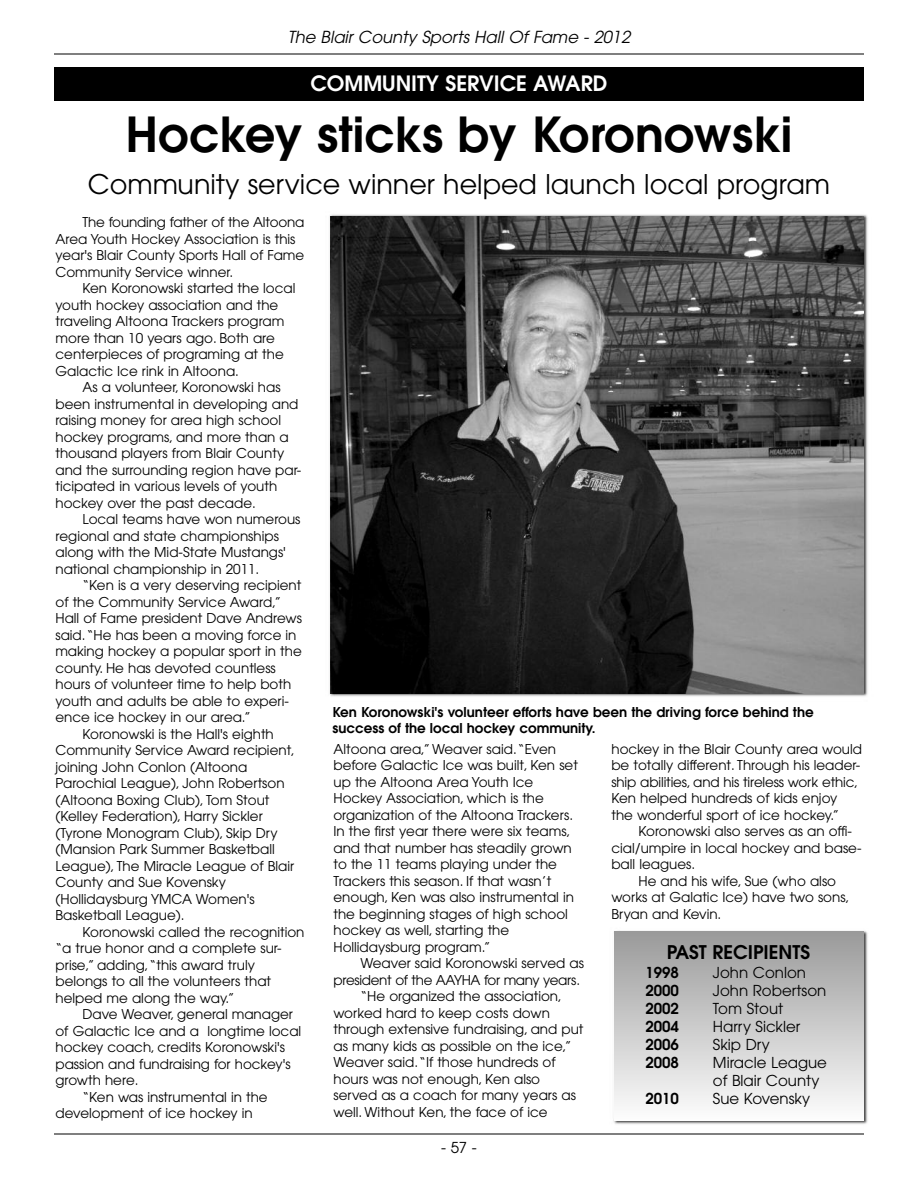
<style>
.page{position:relative;width:918px;height:1188px;background:#fff}
.page>*{position:absolute;margin:0;border:0;box-sizing:border-box;transform-origin:0 0}
.t1{font:600 48px "Avant Garde";color:#000}
.t2{font:27px "Avant Garde";color:#000}
.t3{font:600 21px "Avant Garde";color:#fff}
.t4{font:600 18.75px "Avant Garde";color:#000}
.t5{font:italic 16.5px "Avant Garde";color:#000}
.t6{font:15px/18px "Avant Garde";color:#000}
.t7{font:600 15px "Avant Garde";color:#000}
.t8{font:13.5px/16.5px "Avant Garde";color:#000}
.t9{font:600 13.5px/16.2px "Avant Garde";color:#000}
.t10{font:13.5px "Avant Garde";letter-spacing:-.02em;color:#000}
</style>
<div class="page">
<hr style="left:54px;top:54px;width:810px;height:1px;background:#000">
<hr style="left:54px;top:1134px;width:810px;height:1px;background:#000">
<img style="left:329px;top:214px;width:539px;height:483px">
<img style="left:331px;top:216px;width:533px;height:477px">
<div style="left:54px;top:68px;width:810px;height:33px;background:#000"></div>
<img style="left:613px;top:930px;width:255px;height:194px">
<div style="left:614px;top:932px;width:250px;height:188px;background:linear-gradient(to bottom,#9a9a9a,#fcfcfc)"></div>
<p class="t5" style="left:288px;top:30px;width:344px">The Blair County Sports Hall Of Fame - 2012</p>
<h3 class="t3" style="left:310px;top:76px;width:299px">COMMUNITY SERVICE AWARD</h3>
<h1 class="t1" style="left:126px;top:116px;width:668px">Hockey sticks by Koronowski</h1>
<h2 class="t2" style="left:88px;top:174px;width:744px">Community service winner helped launch local program</h2>
<p class="t8" style="left:55px;top:216px;width:251px;text-indent:27px">The founding father of the Altoona Area Youth Hockey Association is this year's Blair County Sports Hall of Fame Community Service winner.</p>
<p class="t8" style="left:55px;top:282px;width:241px;text-indent:27px">Ken Koronowski started the local youth hockey association and the traveling Altoona Trackers program more than 10 years ago. Both are centerpieces of programing at the<br>Galactic Ice rink in Altoona.</p>
<p class="t8" style="left:55px;top:381px;width:247px;text-indent:27px">As a volunteer, Koronowski has been instrumental in developing and raising money for area high school hockey programs, and more than a thousand players from Blair County and the surrounding region have par&shy;ticipated in various levels of youth hockey over the past decade.</p>
<p class="t8" style="left:55px;top:513px;width:246px;text-indent:27px">Local teams have won numerous regional and state championships along with the Mid-State Mustangs' national championship in 2011.</p>
<p class="t8" style="left:82px;top:579px;width:220px">“Ken is a very deserving recipient</p>
<p class="t8" style="left:55px;top:595px;width:227px">of the Community Service Award,”</p>
<p class="t8" style="left:55px;top:612px;width:248px">Hall of Fame president Dave Andrews</p>
<p class="t8" style="left:55px;top:628px;width:243px">said.“He has been a moving force in</p>
<p class="t8" style="left:55px;top:645px;width:248px">making hockey a popular sport in the</p>
<p class="t8" style="left:55px;top:661px;width:222px">county. He has devoted countless</p>
<p class="t8" style="left:55px;top:678px;width:237px">hours of volunteer time to help both</p>
<p class="t8" style="left:55px;top:694px;width:235px">youth and adults be able to experi-</p>
<p class="t8" style="left:55px;top:711px;width:197px">ence ice hockey in our area.”</p>
<p class="t8" style="left:82px;top:727px;width:193px">Koronowski is the Hall's eighth</p>
<p class="t8" style="left:55px;top:744px;width:241px">Community Service Award recipient,</p>
<p class="t8" style="left:55px;top:760px;width:193px">joining John Conlon (Altoona</p>
<p class="t8" style="left:55px;top:777px;width:231px">Parochial League), John Robertson</p>
<p class="t8" style="left:55px;top:793px;width:215px">(Altoona Boxing Club), Tom Stout</p>
<p class="t8" style="left:55px;top:810px;width:209px">(Kelley Federation), Harry Sickler</p>
<p class="t8" style="left:55px;top:826px;width:224px">(Tyrone Monogram Club), Skip Dry</p>
<p class="t8" style="left:55px;top:843px;width:221px">(Mansion Park Summer Basketball</p>
<p class="t8" style="left:55px;top:859px;width:240px">League), The Miracle League of Blair</p>
<p class="t8" style="left:55px;top:876px;width:172px">County and Sue Kovensky</p>
<p class="t8" style="left:55px;top:892px;width:201px">(Hollidaysburg YMCA Women's</p>
<p class="t8" style="left:55px;top:909px;width:131px">Basketball League).</p>
<p class="t8" style="left:82px;top:925px;width:224px">Koronowski called the recognition</p>
<p class="t8" style="left:55px;top:942px;width:228px">“a true honor and a complete sur-</p>
<p class="t8" style="left:55px;top:958px;width:201px">prise,” adding,“this award truly</p>
<p class="t8" style="left:55px;top:975px;width:217px">belongs to all the volunteers that</p>
<p class="t8" style="left:55px;top:991px;width:180px">helped me along the way.”</p>
<p class="t8" style="left:82px;top:1008px;width:212px">Dave Weaver, general manager</p>
<p class="t8" style="left:55px;top:1024px;width:247px">of Galactic Ice and a longtime local</p>
<p class="t8" style="left:55px;top:1041px;width:231px">hockey coach, credits Koronowski's</p>
<p class="t8" style="left:55px;top:1057px;width:237px">passion and fundraising for hockey's</p>
<p class="t8" style="left:55px;top:1074px;width:85px">growth here.</p>
<p class="t8" style="left:82px;top:1090px;width:187px">“Ken was instrumental in the</p>
<p class="t8" style="left:55px;top:1107px;width:199px">development of ice hockey in</p>
<p class="t9" style="left:332px;top:705px;width:483px">Ken Koronowski's volunteer efforts have been the driving force behind the success of the local hockey community.</p>
<p class="t8" style="left:333px;top:742px;width:246px">Altoona area,” Weaver said.“Even before Galactic Ice was built, Ken set up the Altoona Area Youth Ice Hockey Association, which is the organization of the Altoona Trackers.<br>In the first year there were six teams, and that number has steadily grown to the 11 teams playing under the Trackers this season. If that wasn’t enough, Ken was also instrumental in the beginning stages of high school hockey as well, starting the Hollidaysburg program.”</p>
<p class="t8" style="left:360px;top:957px;width:225px">Weaver said Koronowski served as</p>
<p class="t10" style="left:333px;top:975px;width:248px">president of the AAYHA for many years.</p>
<p class="t8" style="left:360px;top:990px;width:203px">“He organized the association,</p>
<p class="t8" style="left:333px;top:1006px;width:218px">worked hard to keep costs down</p>
<p class="t8" style="left:333px;top:1023px;width:252px">through extensive fundraising, and put</p>
<p class="t8" style="left:333px;top:1039px;width:239px">as many kids as possible on the ice,”</p>
<p class="t8" style="left:333px;top:1056px;width:224px">Weaver said.“If those hundreds of</p>
<p class="t8" style="left:333px;top:1072px;width:208px">hours was not enough, Ken also</p>
<p class="t8" style="left:333px;top:1089px;width:244px">served as a coach for many years as</p>
<p class="t8" style="left:333px;top:1105px;width:216px">well. Without Ken, the face of ice</p>
<p class="t6" style="left:441px;top:1140px;width:37px">-57-</p>
<p class="t8" style="left:611px;top:742px;width:252px">hockey in the Blair County area would be totally different. Through his leader&shy;ship abilities, and his tireless work ethic, Ken helped hundreds of kids enjoy the wonderful sport of ice hockey.”</p>
<p class="t8" style="left:638px;top:825px;width:215px">Koronowski also serves as an offi-</p>
<p class="t8" style="left:611px;top:841px;width:252px">cial/umpire in local hockey and base-</p>
<p class="t8" style="left:611px;top:858px;width:85px">ball leagues.</p>
<p class="t8" style="left:638px;top:874px;width:199px">He and his wife, Sue (who also</p>
<p class="t8" style="left:611px;top:891px;width:240px">works at Galatic Ice) have two sons,</p>
<p class="t8" style="left:611px;top:907px;width:111px">Bryan and Kevin.</p>
<h3 class="t4" style="left:667px;top:945px;width:145px">PAST RECIPIENTS</h3>
<p class="t7" style="left:645px;top:967px;width:35px">1998</p>
<p class="t6" style="left:713px;top:965px;width:95px">John Conlon</p>
<p class="t7" style="left:645px;top:985px;width:35px">2000</p>
<p class="t6" style="left:713px;top:983px;width:115px">John Robertson</p>
<p class="t7" style="left:645px;top:1003px;width:35px">2002</p>
<p class="t6" style="left:713px;top:1001px;width:72px">Tom Stout</p>
<p class="t7" style="left:645px;top:1021px;width:35px">2004</p>
<p class="t6" style="left:713px;top:1019px;width:89px">Harry Sickler</p>
<p class="t7" style="left:645px;top:1039px;width:35px">2006</p>
<p class="t6" style="left:713px;top:1037px;width:59px">Skip Dry</p>
<p class="t7" style="left:645px;top:1057px;width:35px">2008</p>
<p class="t6" style="left:713px;top:1055px;width:116px">Miracle League of Blair County</p>
<p class="t7" style="left:645px;top:1093px;width:35px">2010</p>
<p class="t6" style="left:713px;top:1091px;width:99px">Sue Kovensky</p>
</div>
